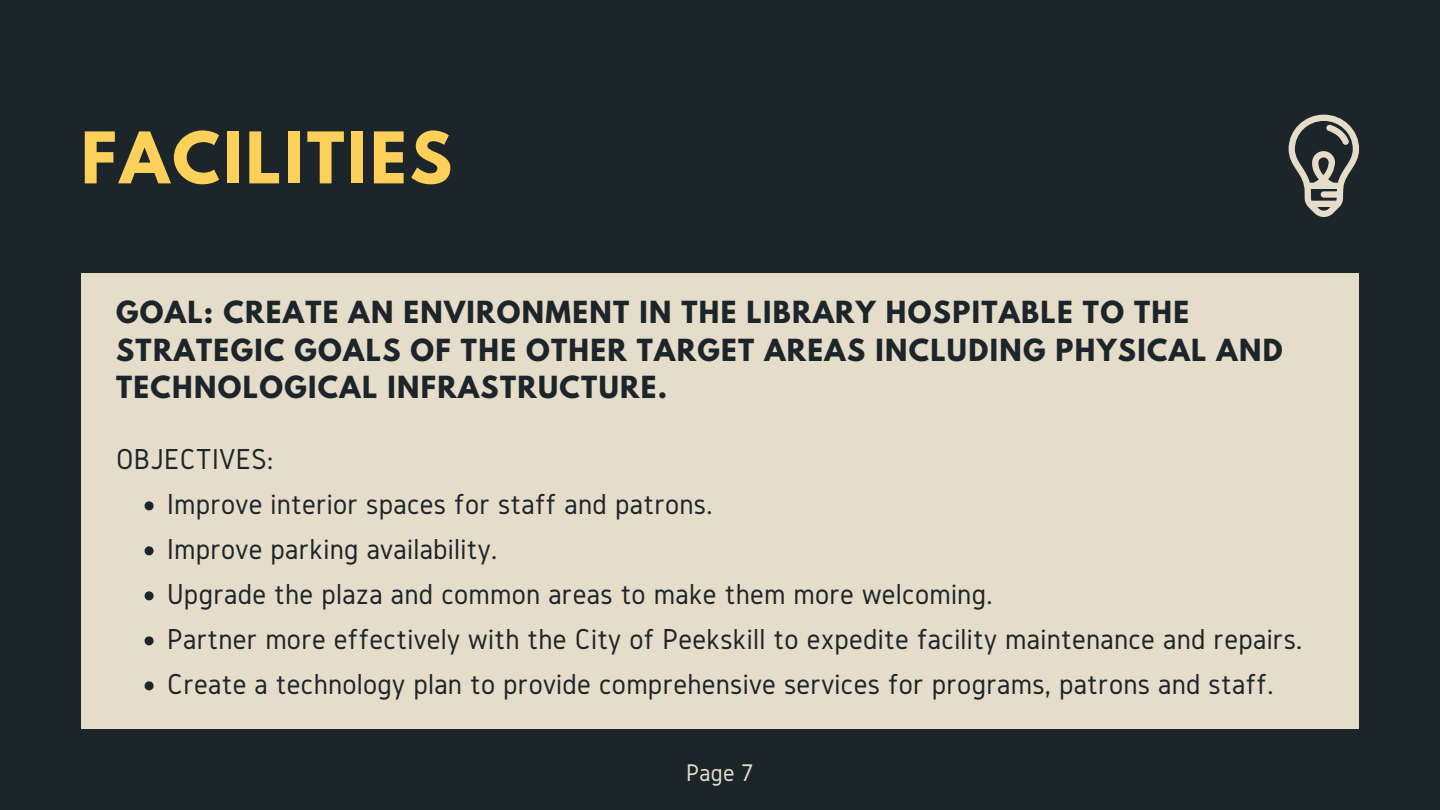
<style>
.page{position:relative;width:1440px;height:810px;background:#1c2529}
.page>*{position:absolute;margin:0;border:0;box-sizing:border-box;transform-origin:0 0}
.t1{font:700 63px "League Spartan";letter-spacing:.05em;color:#fdd05a}
.t2{font:30px "Gidole";letter-spacing:.01em;color:#1c2529}
.t3{font:700 27px/37.5px "League Spartan";letter-spacing:.05em;color:#1c2529}
.t4{font:25px "Gidole";color:#e6dcca}
</style>
<div class="page">
<div style="left:81px;top:274px;width:1278px;height:455px;background:#e6dcca"></div>
<svg style="left:145px;top:501px;width:9px;height:9px"></svg>
<svg style="left:145px;top:546px;width:9px;height:9px"></svg>
<svg style="left:145px;top:591px;width:9px;height:9px"></svg>
<svg style="left:145px;top:636px;width:9px;height:9px"></svg>
<svg style="left:145px;top:681px;width:9px;height:9px"></svg>
<svg style="left:1289px;top:115px;width:70px;height:102px"></svg>
<p class="t1" style="left:81px;top:127px;width:373px">FACILITIES</p>
<p class="t3" style="left:116px;top:297px;width:1168px">GOAL: CREATE AN ENVIRONMENT IN THE LIBRARY HOSPITABLE TO THE<br>STRATEGIC GOALS OF THE OTHER TARGET AREAS INCLUDING PHYSICAL AND<br>TECHNOLOGICAL INFRASTRUCTURE.</p>
<p class="t2" style="left:116px;top:443px;width:159px">OBJECTIVES:</p>
<p class="t2" style="left:167px;top:488px;width:547px">Improve interior spaces for staff and patrons.</p>
<p class="t2" style="left:167px;top:533px;width:332px">Improve parking availability.</p>
<p class="t2" style="left:167px;top:578px;width:827px">Upgrade the plaza and common areas to make them more welcoming.</p>
<p class="t2" style="left:167px;top:623px;width:1137px">Partner more effectively with the City of Peekskill to expedite facility maintenance and repairs.</p>
<p class="t2" style="left:167px;top:668px;width:1108px">Create a technology plan to provide comprehensive services for programs, patrons and staff.</p>
<p class="t4" style="left:686px;top:759px;width:69px">Page 7</p>
</div>
